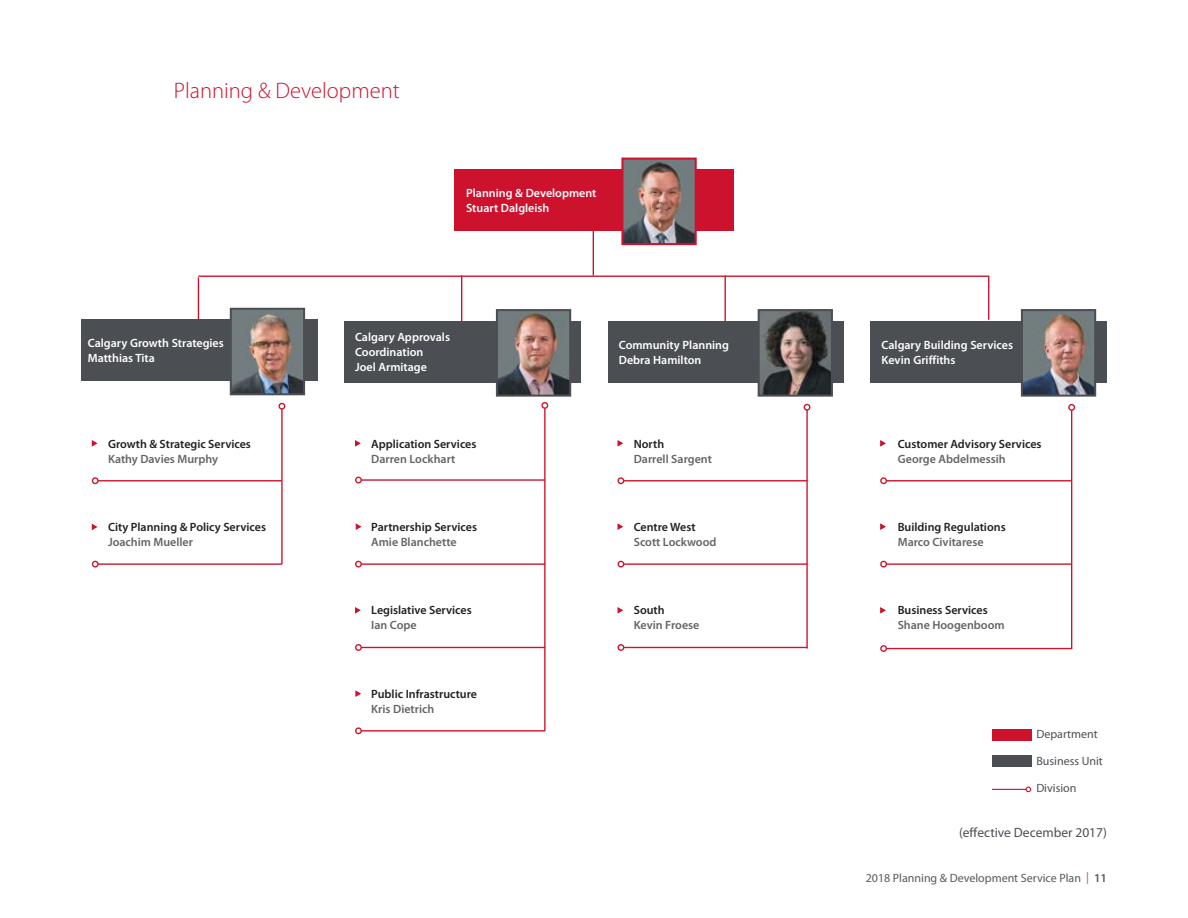
<style>
.page{position:relative;width:1188px;height:918px;background:#fff}
.page>*{position:absolute;margin:0;border:0;box-sizing:border-box;transform-origin:0 0}
.t1{font:300 22.5px "Myriad Pro";color:#cd122d}
.t2{font:13.5px "Myriad Pro";color:#4b4f54}
.t3{font:600 12px "Myriad Pro";color:#231f20}
.t4{font:600 12px/15px "Myriad Pro";color:#fff}
.t5{font:600 12px "Myriad Pro";color:#636466}
.t6{font:12px "Myriad Pro";color:#58595b}
.t7{font:12px "Myriad Pro";color:#4b4f54}
.s1{color:#d04953}
.s2{font-weight:600}
</style>
<div class="page">
<div style="left:454px;top:170px;width:280px;height:61px;background:#cd122d"></div>
<img style="left:624px;top:161px;width:70px;height:81px">
<div style="left:621px;top:158px;width:76px;height:87px;border:2px solid #cd122d"></div>
<div style="left:81px;top:320px;width:236px;height:61px;background:#4b4f54"></div>
<img style="left:233px;top:311px;width:69px;height:81px">
<div style="left:230px;top:308px;width:75px;height:87px;border:2px solid #4b4f54"></div>
<hr style="left:281px;top:409px;width:2px;height:155px;background:#cd122d">
<div style="left:279px;top:403px;width:6px;height:7px;border:1px solid #cd122d;border-radius:50%"></div>
<hr style="left:544px;top:408px;width:2px;height:323px;background:#cd122d">
<div style="left:541px;top:402px;width:7px;height:7px;border:1px solid #cd122d;border-radius:50%"></div>
<hr style="left:806px;top:410px;width:2px;height:239px;background:#cd122d">
<div style="left:804px;top:404px;width:6px;height:7px;border:1px solid #cd122d;border-radius:50%"></div>
<hr style="left:1071px;top:410px;width:1px;height:239px;background:#cd122d">
<div style="left:1068px;top:404px;width:7px;height:7px;border:1px solid #cd122d;border-radius:50%"></div>
<hr style="left:461px;top:276px;width:1px;height:46px;background:#cd122d">
<hr style="left:198px;top:277px;width:1px;height:43px;background:#cd122d">
<hr style="left:593px;top:227px;width:1px;height:49px;background:#cd122d">
<hr style="left:725px;top:276px;width:1px;height:46px;background:#cd122d">
<hr style="left:988px;top:276px;width:1px;height:44px;background:#cd122d">
<hr style="left:361px;top:479px;width:184px;height:2px;background:#cd122d">
<div style="left:355px;top:477px;width:7px;height:6px;border:1px solid #cd122d;border-radius:50%"></div>
<hr style="left:624px;top:480px;width:183px;height:1px;background:#cd122d">
<div style="left:618px;top:477px;width:6px;height:7px;border:1px solid #cd122d;border-radius:50%"></div>
<hr style="left:198px;top:276px;width:790px;height:1px;background:#cd122d">
<hr style="left:886px;top:480px;width:186px;height:1px;background:#cd122d">
<div style="left:880px;top:477px;width:7px;height:7px;border:1px solid #cd122d;border-radius:50%"></div>
<hr style="left:98px;top:480px;width:184px;height:1px;background:#cd122d">
<div style="left:92px;top:477px;width:7px;height:7px;border:1px solid #cd122d;border-radius:50%"></div>
<hr style="left:361px;top:647px;width:184px;height:1px;background:#cd122d">
<div style="left:355px;top:644px;width:7px;height:7px;border:1px solid #cd122d;border-radius:50%"></div>
<hr style="left:624px;top:647px;width:183px;height:1px;background:#cd122d">
<div style="left:618px;top:644px;width:6px;height:7px;border:1px solid #cd122d;border-radius:50%"></div>
<hr style="left:886px;top:648px;width:186px;height:1px;background:#cd122d">
<div style="left:880px;top:645px;width:7px;height:7px;border:1px solid #cd122d;border-radius:50%"></div>
<hr style="left:361px;top:563px;width:184px;height:2px;background:#cd122d">
<div style="left:355px;top:561px;width:7px;height:7px;border:1px solid #cd122d;border-radius:50%"></div>
<hr style="left:624px;top:563px;width:183px;height:2px;background:#cd122d">
<div style="left:618px;top:561px;width:6px;height:7px;border:1px solid #cd122d;border-radius:50%"></div>
<hr style="left:886px;top:563px;width:186px;height:2px;background:#cd122d">
<div style="left:880px;top:561px;width:7px;height:7px;border:1px solid #cd122d;border-radius:50%"></div>
<hr style="left:98px;top:563px;width:184px;height:2px;background:#cd122d">
<div style="left:92px;top:561px;width:7px;height:7px;border:1px solid #cd122d;border-radius:50%"></div>
<hr style="left:361px;top:730px;width:184px;height:2px;background:#cd122d">
<div style="left:355px;top:727px;width:7px;height:7px;border:1px solid #cd122d;border-radius:50%"></div>
<svg style="left:355px;top:607px;width:6px;height:7px"></svg>
<svg style="left:617px;top:607px;width:6px;height:7px"></svg>
<svg style="left:880px;top:607px;width:6px;height:7px"></svg>
<svg style="left:355px;top:690px;width:6px;height:7px"></svg>
<div style="left:344px;top:321px;width:236px;height:61px;background:#4b4f54"></div>
<img style="left:499px;top:312px;width:69px;height:82px">
<div style="left:496px;top:309px;width:75px;height:88px;border:2px solid #4b4f54"></div>
<div style="left:608px;top:321px;width:236px;height:61px;background:#4b4f54"></div>
<img style="left:761px;top:312px;width:69px;height:82px">
<div style="left:758px;top:309px;width:75px;height:88px;border:2px solid #4b4f54"></div>
<div style="left:871px;top:321px;width:236px;height:61px;background:#4b4f54"></div>
<img style="left:1024px;top:312px;width:69px;height:82px">
<div style="left:1021px;top:309px;width:75px;height:88px;border:2px solid #4b4f54"></div>
<svg style="left:91px;top:523px;width:7px;height:7px"></svg>
<svg style="left:91px;top:440px;width:7px;height:7px"></svg>
<svg style="left:355px;top:440px;width:6px;height:7px"></svg>
<svg style="left:355px;top:523px;width:7px;height:7px"></svg>
<svg style="left:617px;top:523px;width:6px;height:7px"></svg>
<svg style="left:880px;top:523px;width:6px;height:7px"></svg>
<svg style="left:617px;top:440px;width:6px;height:7px"></svg>
<svg style="left:880px;top:440px;width:6px;height:7px"></svg>
<div style="left:992px;top:729px;width:39px;height:11px;background:#cd122d"></div>
<div style="left:992px;top:756px;width:39px;height:11px;background:#4b4f54"></div>
<hr style="left:992px;top:789px;width:34px;height:1px;background:#cd122d">
<svg style="left:1026px;top:787px;width:5px;height:5px"></svg>
<h1 class="t1" style="left:174px;top:77px;width:227px">Planning &amp; Development</h1>
<p class="t4" style="left:466px;top:185px;width:132px">Planning &amp; Development<br>Stuart Dalgleish</p>
<p class="t4" style="left:88px;top:336px;width:138px">Calgary Growth Strategies<br>Matthias Tita</p>
<p class="t4" style="left:355px;top:329px;width:97px">Calgary Approvals<br>Coordination<br>Joel Armitage</p>
<p class="t4" style="left:619px;top:337px;width:112px">Community Planning<br>Debra Hamilton</p>
<p class="t3" style="left:108px;top:436px;width:144px">Growth &amp; Strategic Services</p>
<p class="t5" style="left:108px;top:451px;width:112px">Kathy Davies Murphy</p>
<p class="t3" style="left:371px;top:436px;width:107px">Application Services</p>
<p class="t5" style="left:371px;top:451px;width:86px">Darren Lockhart</p>
<p class="t3" style="left:634px;top:436px;width:32px">North</p>
<p class="t5" style="left:634px;top:451px;width:80px">Darrell Sargent</p>
<p class="t3" style="left:108px;top:519px;width:160px">City Planning &amp; Policy Services</p>
<p class="t5" style="left:108px;top:534px;width:87px">Joachim Mueller</p>
<p class="t3" style="left:371px;top:519px;width:107px">Partnership Services</p>
<p class="t5" style="left:371px;top:534px;width:87px">Amie Blanchette</p>
<p class="t3" style="left:634px;top:519px;width:63px">Centre West</p>
<p class="t5" style="left:634px;top:534px;width:84px">Scott Lockwood</p>
<p class="t3" style="left:371px;top:603px;width:102px">Legislative Services</p>
<p class="t5" style="left:371px;top:618px;width:47px">Ian Cope</p>
<p class="t3" style="left:634px;top:603px;width:32px">South</p>
<p class="t5" style="left:634px;top:618px;width:67px">Kevin Froese</p>
<p class="t3" style="left:371px;top:686px;width:107px">Public Infrastructure</p>
<p class="t5" style="left:371px;top:701px;width:65px">Kris Dietrich</p>
<p class="t4" style="left:882px;top:337px;width:133px">Calgary Building Services<br>Kevin Griffiths</p>
<p class="t3" style="left:898px;top:436px;width:145px">Customer Advisory Services</p>
<p class="t5" style="left:898px;top:451px;width:109px">George Abdelmessih</p>
<p class="t3" style="left:898px;top:519px;width:109px">Building Regulations</p>
<p class="t5" style="left:898px;top:534px;width:87px">Marco Civitarese</p>
<p class="t3" style="left:898px;top:603px;width:92px">Business Services</p>
<p class="t5" style="left:898px;top:618px;width:108px">Shane Hoogenboom</p>
<p class="t7" style="left:1036px;top:727px;width:63px">Department</p>
<p class="t7" style="left:1036px;top:754px;width:68px">Business Unit</p>
<p class="t7" style="left:1036px;top:781px;width:42px">Division</p>
<p class="t2" style="left:959px;top:824px;width:149px">(effective December 2017)</p>
<p class="t6" style="left:866px;top:871px;width:243px">2018 Planning &amp; Development Service Plan <span class="s1">|</span> <span class="s2">11</span></p>
</div>
